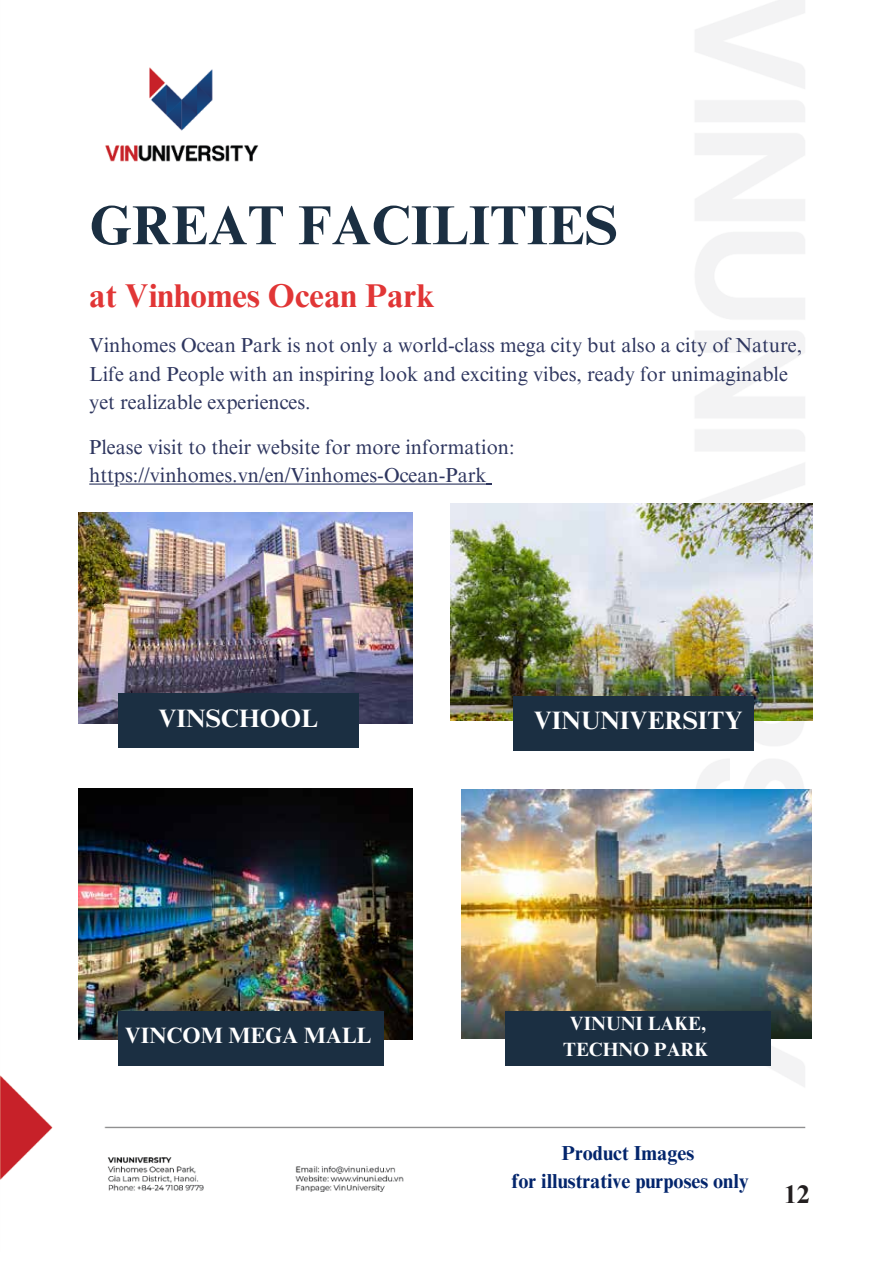
<style>
.page{position:relative;width:893px;height:1264px;background:#fff}
.page>*{position:absolute;margin:0;border:0;box-sizing:border-box;transform-origin:0 0}
.t1{font:700 55.05px "Times NRMT Pro";color:#1b2f42}
.t2{font:700 33px "Times NRMT Pro";color:#e13636}
.t3{font:700 25.5px "Times NRMT Pro";color:#231f20}
.t4{font:700 25.2px "Times NRMT Pro";color:#fff}
.t5{font:700 22.2px "Times NRMT Pro";color:#fff}
.t6{font:20.25px/28px "Times NRMT Pro";color:#2e365f}
.t7{font:700 20.25px/28px "Times NRMT Pro";color:#03256c;text-align:center}
.t8{font:700 19.2px/25.8px "Times NRMT Pro";color:#fff;text-align:center}
</style>
<div class="page">
<img style="left:0;top:0;width:813px;height:1192px">
<img style="left:78px;top:512px;width:334px;height:211px">
<div style="left:118px;top:693px;width:240px;height:54px;background:#1b2f42"></div>
<img style="left:78px;top:788px;width:334px;height:251px">
<div style="left:118px;top:1011px;width:265px;height:54px;background:#1b2f42"></div>
<img style="left:461px;top:789px;width:350px;height:249px">
<div style="left:505px;top:1011px;width:265px;height:54px;background:#1b2f42"></div>
<img style="left:450px;top:503px;width:362px;height:217px">
<div style="left:513px;top:696px;width:241px;height:55px;background:#1b2f42"></div>
<hr style="left:120px;top:483px;width:366px;height:1px;background:#2e365f">
<svg style="left:89px;top:483px;width:25px;height:1px"></svg>
<h1 class="t1" style="left:89px;top:191px;width:530px">GREAT FACILITIES</h1>
<h2 class="t2" style="left:89px;top:275px;width:347px">at Vinhomes Ocean Park</h2>
<p class="t6" style="left:89px;top:333px;width:714px">Vinhomes Ocean Park is not only a world-class mega city but also a city of Nature,<br>Life and People with an inspiring look and exciting vibes, ready for unimaginable yet realizable experiences.</p>
<p class="t6" style="left:89px;top:434px;width:427px">Please visit to their website for more information: https://vinhomes.vn/en/Vinhomes-Ocean-Park</p>
<p class="t4" style="left:158px;top:702px;width:161px">VINSCHOOL</p>
<p class="t4" style="left:533px;top:704px;width:210px">VINUNIVERSITY</p>
<p class="t5" style="left:125px;top:1021px;width:248px">VINCOM MEGA MALL</p>
<p class="t8" style="left:563px;top:1010px;width:146px">VINUNI LAKE,<br>TECHNO PARK</p>
<p class="t7" style="left:511px;top:1139px;width:239px">Product Images<br>for illustrative purposes only</p>
<p class="t3" style="left:784px;top:1178px;width:27px">12</p>
</div>
